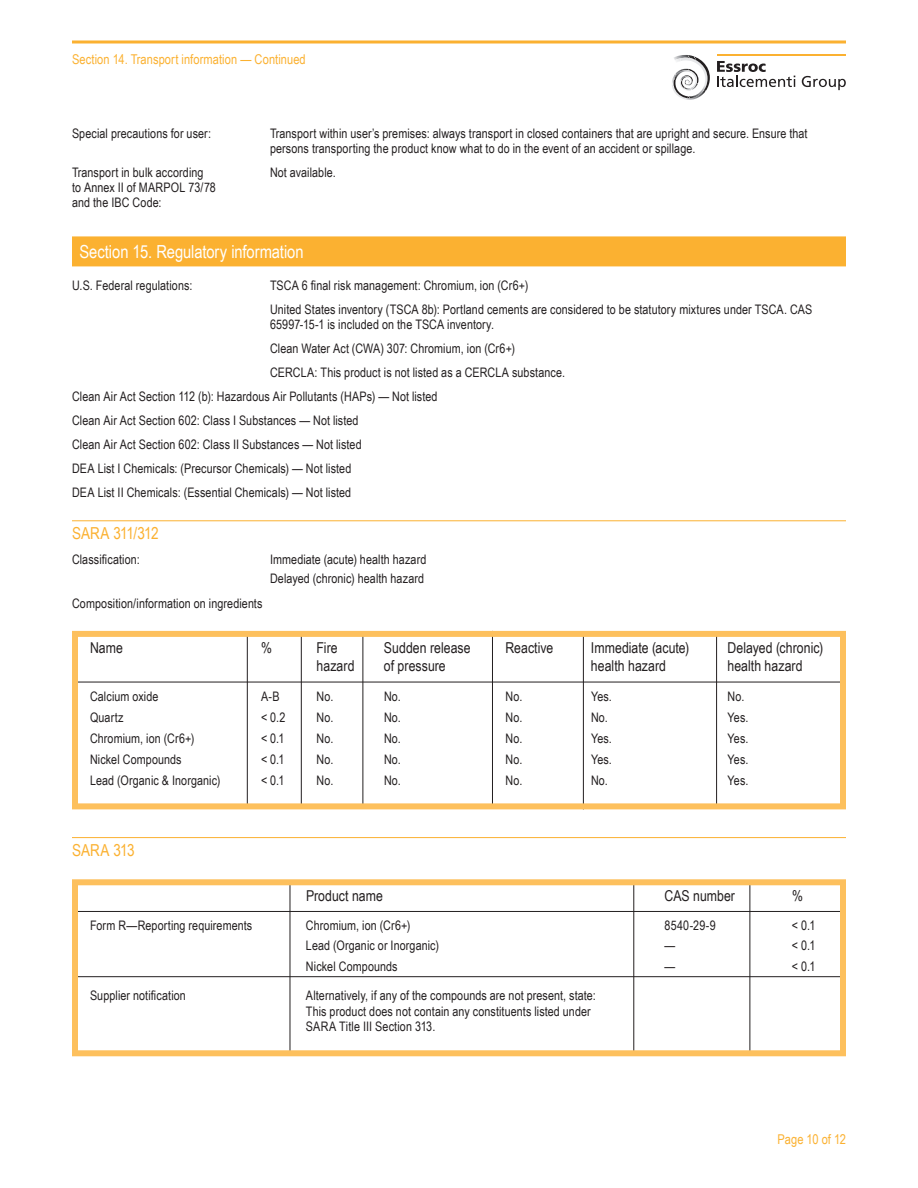
<style>
.page{position:relative;width:918px;height:1188px;background:#fff}
.page>*{position:absolute;margin:0;border:0;box-sizing:border-box;transform-origin:0 0}
.HEADLINE_1A{font:18px "Arial Narrow";letter-spacing:-.005em;color:#fff}
.SUBHEAD_1_WITH_RULE{font:16.5px "Arial Narrow";letter-spacing:-.02em;color:#fbb131}
.TABLE_COLUMN_HEADING{font:15px "Arial Narrow";letter-spacing:.005em;color:#231f20}
.t1{font:13.5px "Arial Narrow";letter-spacing:.005em;color:#fbb131}
.BODY_1{font:13.2px/15px "Arial Narrow";letter-spacing:.005em;color:#231f20}
.TABLE_BODY{font:13.2px/15.8px "Arial Narrow";letter-spacing:.01em;color:#231f20}
.BODY_1_-_SECOND_LINE{font:13.2px "Arial Narrow";letter-spacing:.01em;color:#231f20}
</style>
<div class="page">
<svg style="left:72px;top:40px;width:774px;height:4px;background:#fbc464"></svg>
<svg style="left:672px;top:57px;width:38px;height:43px"></svg>
<img style="left:673px;top:55px;width:23px;height:5px">
<img style="left:675px;top:58px;width:18px;height:5px">
<hr style="left:717px;top:55px;width:129px;height:1px;background:#fbb131">
<svg style="left:717px;top:61px;width:78px;height:26px"></svg>
<svg style="left:802px;top:76px;width:44px;height:14px"></svg>
<div style="left:72px;top:236px;width:774px;height:30px;background:#fbb131"></div>
<hr style="left:72px;top:521px;width:774px;height:1px;background:#fbb131">
<hr style="left:72px;top:682px;width:774px;height:1px;background:#231f20">
<hr style="left:72px;top:837px;width:774px;height:1px;background:#fbb131">
<hr style="left:72px;top:911px;width:774px;height:1px;background:#231f20">
<hr style="left:301px;top:633px;width:1px;height:174px;background:#231f20">
<hr style="left:247px;top:633px;width:1px;height:174px;background:#231f20">
<hr style="left:363px;top:633px;width:1px;height:174px;background:#231f20">
<hr style="left:492px;top:631px;width:1px;height:173px;background:#231f20">
<hr style="left:583px;top:636px;width:1px;height:173px;background:#231f20">
<hr style="left:716px;top:633px;width:1px;height:174px;background:#231f20">
<div style="left:72px;top:631px;width:774px;height:178px;border:6px solid #fdc05d"></div>
<hr style="left:290px;top:882px;width:1px;height:171px;background:#231f20">
<hr style="left:634px;top:883px;width:1px;height:171px;background:#231f20">
<hr style="left:750px;top:882px;width:1px;height:171px;background:#231f20">
<hr style="left:76px;top:976px;width:765px;height:1px;background:#231f20">
<div style="left:72px;top:879px;width:774px;height:177px;border:6px solid #fdc05d"></div>
<p class="t1" style="left:72px;top:49px;width:235px">Section 14. Transport information — Continued</p>
<p class="BODY_1" style="left:72px;top:125px;width:141px">Special precautions for user:</p>
<p class="BODY_1" style="left:270px;top:125px;width:539px">Transport within user’s premises: always transport in closed containers that are upright and secure. Ensure that persons transporting the product know what to do in the event of an accident or spillage.</p>
<p class="BODY_1" style="left:72px;top:164px;width:133px">Transport in bulk according</p>
<p class="BODY_1" style="left:270px;top:164px;width:67px">Not available.</p>
<p class="BODY_1_-_SECOND_LINE" style="left:72px;top:178px;width:145px">to Annex II of MARPOL 73/78</p>
<p class="BODY_1_-_SECOND_LINE" style="left:72px;top:193px;width:91px">and the IBC Code:</p>
<p class="HEADLINE_1A" style="left:80px;top:239px;width:226px">Section 15. Regulatory information</p>
<p class="BODY_1" style="left:72px;top:277px;width:122px">U.S. Federal regulations:</p>
<p class="BODY_1" style="left:270px;top:277px;width:260px">TSCA 6 final risk management: Chromium, ion (Cr6+)</p>
<p class="BODY_1" style="left:270px;top:301px;width:544px">United States inventory (TSCA 8b): Portland cements are considered to be statutory mixtures under TSCA. CAS<br>65997-15-1 is included on the TSCA inventory.</p>
<p class="BODY_1" style="left:270px;top:340px;width:247px">Clean Water Act (CWA) 307: Chromium, ion (Cr6+)</p>
<p class="BODY_1" style="left:270px;top:364px;width:297px">CERCLA: This product is not listed as a CERCLA substance.</p>
<p class="BODY_1" style="left:72px;top:388px;width:367px">Clean Air Act Section 112 (b): Hazardous Air Pollutants (HAPs) — Not listed</p>
<p class="BODY_1" style="left:72px;top:412px;width:288px">Clean Air Act Section 602: Class I Substances — Not listed</p>
<p class="BODY_1" style="left:72px;top:436px;width:291px">Clean Air Act Section 602: Class II Substances — Not listed</p>
<p class="BODY_1" style="left:72px;top:460px;width:281px">DEA List I Chemicals: (Precursor Chemicals) — Not listed</p>
<p class="BODY_1" style="left:72px;top:484px;width:281px">DEA List II Chemicals: (Essential Chemicals) — Not listed</p>
<p class="SUBHEAD_1_WITH_RULE" style="left:72px;top:521px;width:88px">SARA 311/312</p>
<p class="BODY_1" style="left:72px;top:551px;width:69px">Classification:</p>
<p class="BODY_1" style="left:270px;top:551px;width:158px">Immediate (acute) health hazard</p>
<p class="BODY_1" style="left:270px;top:571px;width:156px">Delayed (chronic) health hazard</p>
<p class="BODY_1" style="left:72px;top:596px;width:192px">Composition/information on ingredients</p>
<p class="TABLE_COLUMN_HEADING" style="left:90px;top:637px;width:34px">Name</p>
<p class="TABLE_COLUMN_HEADING" style="left:261px;top:637px;width:12px">%</p>
<p class="TABLE_COLUMN_HEADING" style="left:316px;top:637px;width:23px">Fire</p>
<p class="TABLE_COLUMN_HEADING" style="left:384px;top:637px;width:88px">Sudden release</p>
<p class="TABLE_COLUMN_HEADING" style="left:506px;top:637px;width:49px">Reactive</p>
<p class="TABLE_COLUMN_HEADING" style="left:591px;top:637px;width:100px">Immediate (acute)</p>
<p class="TABLE_COLUMN_HEADING" style="left:728px;top:637px;width:97px">Delayed (chronic)</p>
<p class="TABLE_COLUMN_HEADING" style="left:316px;top:655px;width:40px">hazard</p>
<p class="TABLE_COLUMN_HEADING" style="left:384px;top:655px;width:63px">of pressure</p>
<p class="TABLE_COLUMN_HEADING" style="left:591px;top:655px;width:77px">health hazard</p>
<p class="TABLE_COLUMN_HEADING" style="left:728px;top:655px;width:77px">health hazard</p>
<p class="TABLE_BODY" style="left:90px;top:688px;width:70px">Calcium oxide</p>
<p class="TABLE_BODY" style="left:261px;top:688px;width:20px">A-B</p>
<p class="TABLE_BODY" style="left:317px;top:688px;width:18px">No.</p>
<p class="TABLE_BODY" style="left:384px;top:688px;width:18px">No.</p>
<p class="TABLE_BODY" style="left:506px;top:688px;width:18px">No.</p>
<p class="TABLE_BODY" style="left:591px;top:688px;width:22px">Yes.</p>
<p class="TABLE_BODY" style="left:728px;top:688px;width:18px">No.</p>
<p class="TABLE_BODY" style="left:90px;top:709px;width:35px">Quartz</p>
<p class="TABLE_BODY" style="left:261px;top:709px;width:26px">&lt; 0.2</p>
<p class="TABLE_BODY" style="left:317px;top:709px;width:18px">No.</p>
<p class="TABLE_BODY" style="left:384px;top:709px;width:18px">No.</p>
<p class="TABLE_BODY" style="left:506px;top:709px;width:18px">No.</p>
<p class="TABLE_BODY" style="left:591px;top:709px;width:18px">No.</p>
<p class="TABLE_BODY" style="left:728px;top:709px;width:22px">Yes.</p>
<p class="TABLE_BODY" style="left:90px;top:730px;width:106px">Chromium, ion (Cr6+)</p>
<p class="TABLE_BODY" style="left:261px;top:730px;width:25px">&lt; 0.1</p>
<p class="TABLE_BODY" style="left:317px;top:730px;width:18px">No.</p>
<p class="TABLE_BODY" style="left:384px;top:730px;width:18px">No.</p>
<p class="TABLE_BODY" style="left:506px;top:730px;width:18px">No.</p>
<p class="TABLE_BODY" style="left:591px;top:730px;width:22px">Yes.</p>
<p class="TABLE_BODY" style="left:728px;top:730px;width:22px">Yes.</p>
<p class="TABLE_BODY" style="left:90px;top:751px;width:93px">Nickel Compounds</p>
<p class="TABLE_BODY" style="left:261px;top:751px;width:25px">&lt; 0.1</p>
<p class="TABLE_BODY" style="left:317px;top:751px;width:18px">No.</p>
<p class="TABLE_BODY" style="left:384px;top:751px;width:18px">No.</p>
<p class="TABLE_BODY" style="left:506px;top:751px;width:18px">No.</p>
<p class="TABLE_BODY" style="left:591px;top:751px;width:22px">Yes.</p>
<p class="TABLE_BODY" style="left:728px;top:751px;width:22px">Yes.</p>
<p class="TABLE_BODY" style="left:90px;top:772px;width:132px">Lead (Organic &amp; Inorganic)</p>
<p class="TABLE_BODY" style="left:261px;top:772px;width:25px">&lt; 0.1</p>
<p class="TABLE_BODY" style="left:317px;top:772px;width:18px">No.</p>
<p class="TABLE_BODY" style="left:384px;top:772px;width:18px">No.</p>
<p class="TABLE_BODY" style="left:506px;top:772px;width:18px">No.</p>
<p class="TABLE_BODY" style="left:591px;top:772px;width:18px">No.</p>
<p class="TABLE_BODY" style="left:728px;top:772px;width:22px">Yes.</p>
<p class="SUBHEAD_1_WITH_RULE" style="left:72px;top:838px;width:64px">SARA 313</p>
<p class="TABLE_COLUMN_HEADING" style="left:306px;top:884px;width:78px">Product name</p>
<p class="TABLE_COLUMN_HEADING" style="left:664px;top:884px;width:72px">CAS number</p>
<p class="TABLE_COLUMN_HEADING" style="left:792px;top:884px;width:12px">%</p>
<p class="TABLE_BODY" style="left:90px;top:917px;width:164px">Form R—Reporting requirements</p>
<p class="TABLE_BODY" style="left:306px;top:917px;width:106px">Chromium, ion (Cr6+)</p>
<p class="TABLE_BODY" style="left:664px;top:917px;width:53px">8540-29-9</p>
<p class="TABLE_BODY" style="left:792px;top:917px;width:25px">&lt; 0.1</p>
<p class="TABLE_BODY" style="left:306px;top:937px;width:134px">Lead (Organic or Inorganic)</p>
<p class="TABLE_BODY" style="left:664px;top:937px;width:12px">—</p>
<p class="TABLE_BODY" style="left:792px;top:937px;width:25px">&lt; 0.1</p>
<p class="TABLE_BODY" style="left:306px;top:958px;width:93px">Nickel Compounds</p>
<p class="TABLE_BODY" style="left:664px;top:958px;width:12px">—</p>
<p class="TABLE_BODY" style="left:792px;top:958px;width:25px">&lt; 0.1</p>
<p class="TABLE_BODY" style="left:90px;top:987px;width:97px">Supplier notification</p>
<p class="TABLE_BODY" style="left:306px;top:987px;width:291px">Alternatively, if any of the compounds are not present, state:<br>This product does not contain any constituents listed under<br>SARA Title III Section 313.</p>
<p class="t1" style="left:778px;top:1129px;width:70px">Page 10 of 12</p>
</div>
